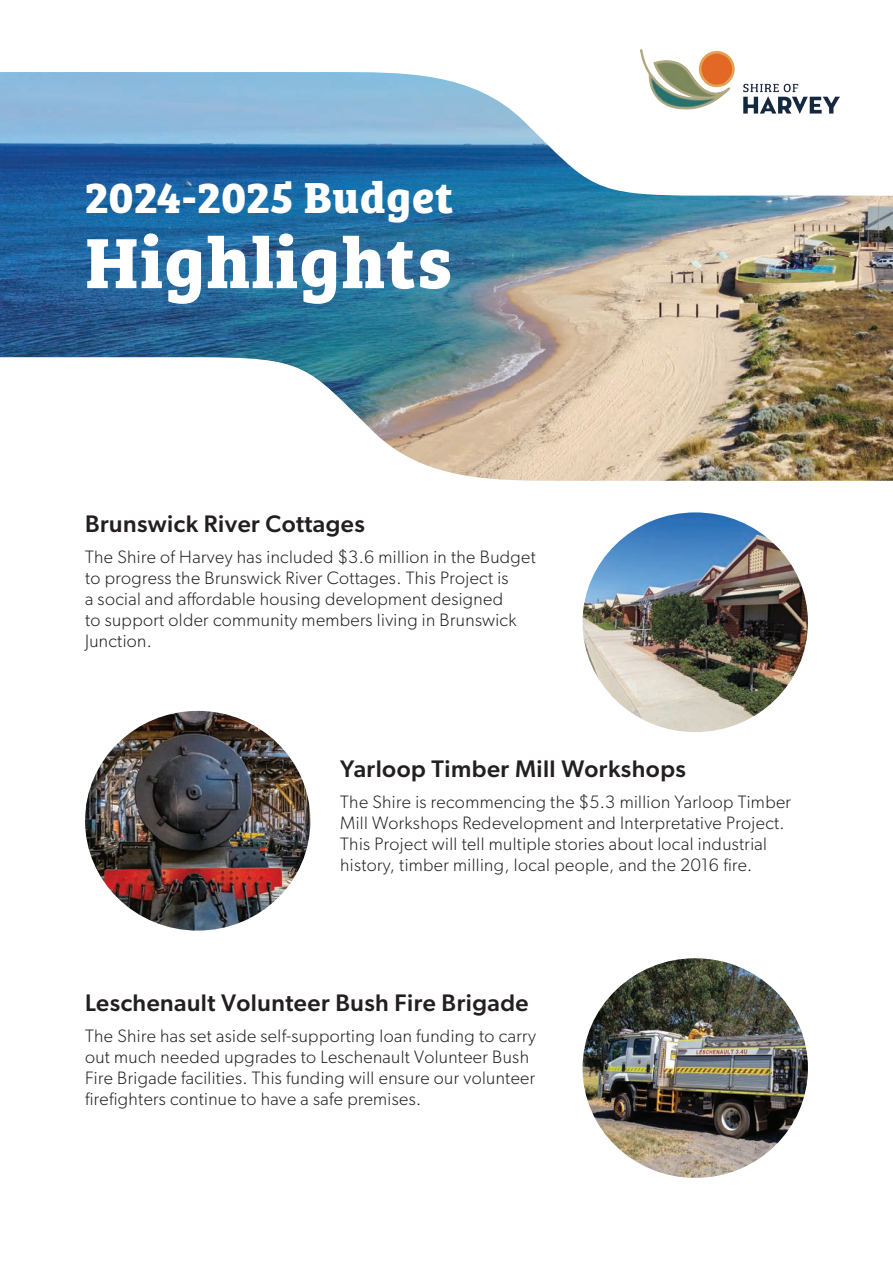
<style>
.page{position:relative;width:893px;height:1263px;background:#fff}
.page>*{position:absolute;margin:0;border:0;box-sizing:border-box;transform-origin:0 0}
.t1{font:700 73.5px "Bree Serif";letter-spacing:.02em;color:#fff}
.t2{font:700 45px "Bree Serif";letter-spacing:.02em;color:#fff}
.t3{font:500 24px "Gibson";letter-spacing:.02em;color:#231f20}
.t4{font:300 18px/21px "Gibson";letter-spacing:.02em;color:#231f20}
</style>
<div class="page">
<img style="left:0;top:196px;width:893px;height:161px">
<img style="left:0;top:357px;width:893px;height:124px">
<svg style="left:0;top:72px;width:893px;height:124px"></svg>
<img style="left:640px;top:49px;width:200px;height:65px">
<img style="left:583px;top:512px;width:225px;height:220px">
<img style="left:85px;top:711px;width:225px;height:219px">
<img style="left:583px;top:958px;width:225px;height:220px">
<h2 class="t2" style="left:85px;top:162px;width:370px">2024-2025 Budget</h2>
<h1 class="t1" style="left:85px;top:205px;width:368px">Highlights</h1>
<h3 class="t3" style="left:85px;top:509px;width:281px">Brunswick River Cottages</h3>
<p class="t4" style="left:85px;top:546px;width:452px">The Shire of Harvey has included $3.6 million in the Budget to progress the Brunswick River Cottages. This Project is<br>a social and affordable housing development designed<br>to support older community members living in Brunswick Junction.</p>
<h3 class="t3" style="left:340px;top:754px;width:347px">Yarloop Timber Mill Workshops</h3>
<p class="t4" style="left:340px;top:791px;width:452px">The Shire is recommencing the $5.3 million Yarloop Timber Mill Workshops Redevelopment and Interpretative Project.<br>This Project will tell multiple stories about local industrial history, timber milling, local people, and the 2016 fire.</p>
<h3 class="t3" style="left:85px;top:988px;width:445px">Leschenault Volunteer Bush Fire Brigade</h3>
<p class="t4" style="left:85px;top:1025px;width:452px">The Shire has set aside self-supporting loan funding to carry out much needed upgrades to Leschenault Volunteer Bush Fire Brigade facilities. This funding will ensure our volunteer firefighters continue to have a safe premises.</p>
</div>
